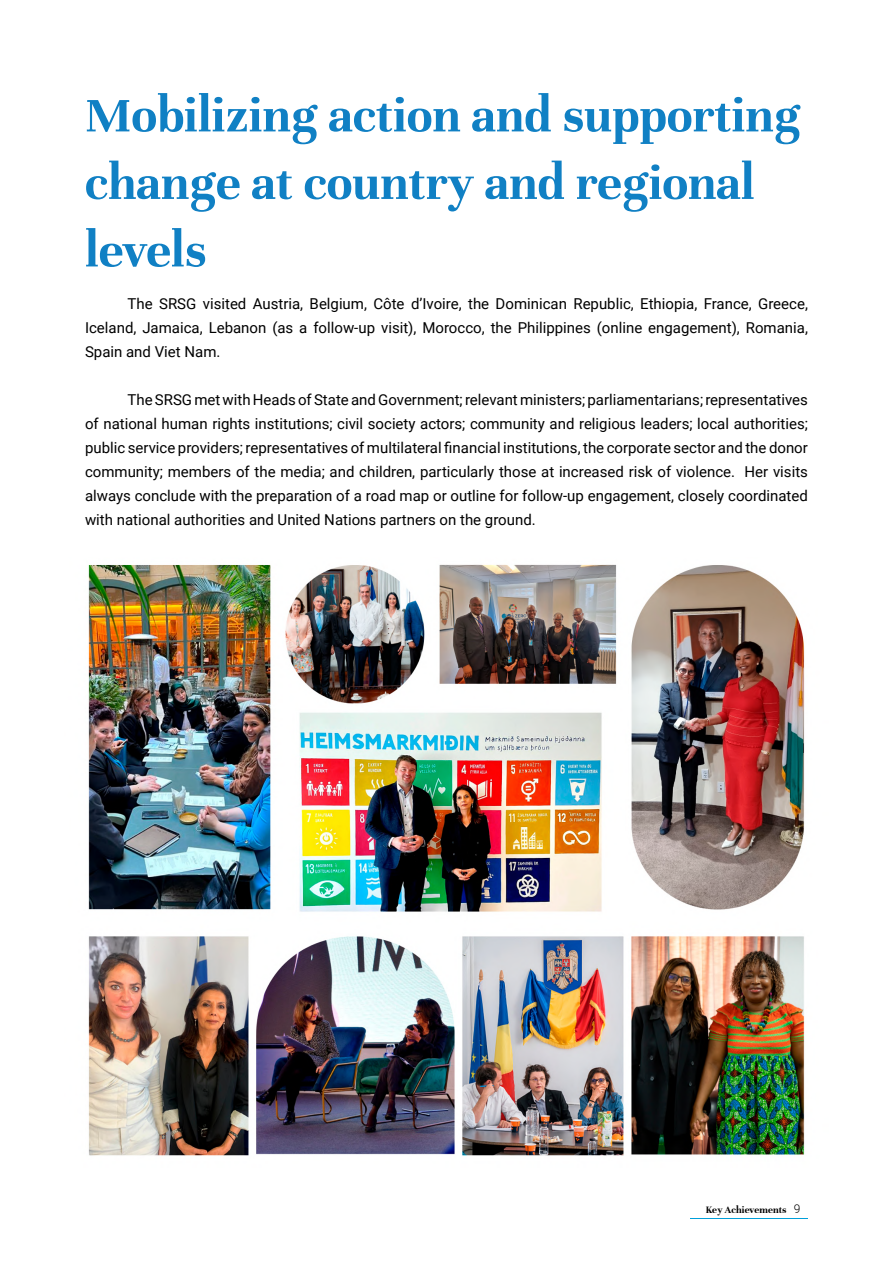
<style>
.page{position:relative;width:893px;height:1263px;background:#fff}
.page>*{position:absolute;margin:0;border:0;box-sizing:border-box;transform-origin:0 0}
.t1{font:700 52.5px/67.5px "Unna";color:#1080c4}
.t2{font:15px/24px "Roboto";color:#000;text-align:justify}
.t3{font:700 10.5px "Unna";letter-spacing:.01em;color:#000}
.s1{font-family:"Roboto";font-weight:300;font-size:12px}
</style>
<div class="page">
<hr style="left:691px;top:1218px;width:117px;height:1px;background:#009fda">
<img style="left:88px;top:564px;width:717px;height:592px">
<h1 class="t1" style="left:85px;top:82px;width:717px">Mobilizing action and supporting change at country and regional levels</h1>
<p class="t2" style="left:85px;top:291px;width:724px;text-indent:43px">The SRSG visited Austria, Belgium, Côte d’Ivoire, the Dominican Republic, Ethiopia, France, Greece, Iceland, Jamaica, Lebanon (as a follow-up visit), Morocco, the Philippines (online engagement), Romania, Spain and Viet Nam.</p>
<p class="t2" style="left:85px;top:387px;width:724px;text-indent:43px">The SRSG met with Heads of State and Government; relevant ministers; parliamentarians; representatives of national human rights institutions; civil society actors; community and religious leaders; local authorities; public service providers; representatives of multilateral financial institutions, the corporate sector and the donor community; members of the media; and children, particularly those at increased risk of violence. Her visits always conclude with the preparation of a road map or outline for follow-up engagement, closely coordinated with national authorities and United Nations partners on the ground.</p>
<p class="t3" style="left:706px;top:1203px;width:96px">Key Achievements <span class="s1">9</span></p>
</div>
